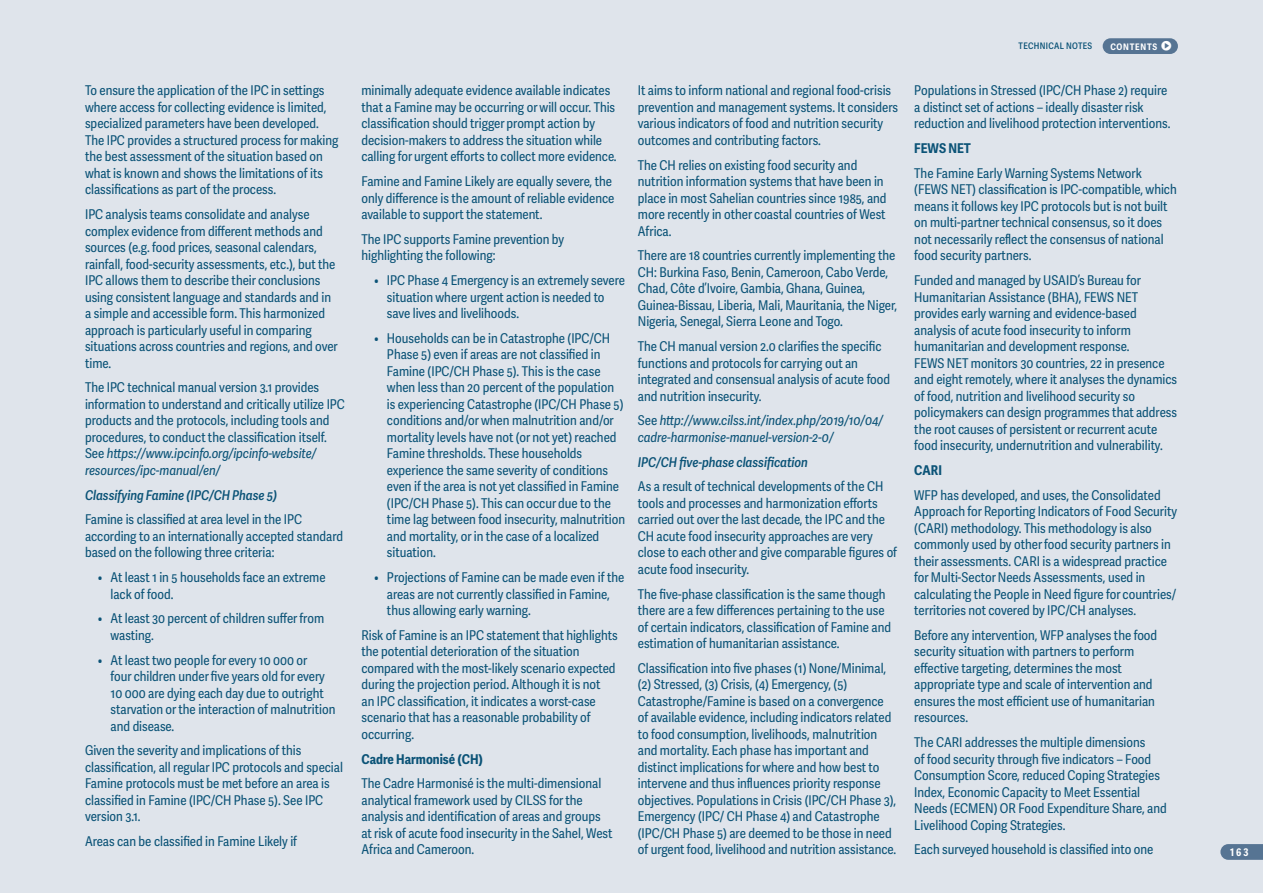
<style>
.page{position:relative;width:1263px;height:893px;background:#dfe4eb}
.page>*{position:absolute;margin:0;border:0;box-sizing:border-box;transform-origin:0 0}
._2024_9PT_BODYTEXT{font:13.5px/16.5px "Adelle Sans Cnd";color:#0b5377}
._2024_9PT_BODYTEXT-2{font:italic 13.5px/16.5px "Adelle Sans Cnd";color:#0b5377}
._2024_9PT_BODYTEXT-3{font:italic 600 13.5px "Adelle Sans Cnd";color:#0b5377}
._2024_9PT_BODYTEXT-4{font:700 13.5px "Adelle Sans Cnd";color:#0b5377}
.t1{font:700 10.5px "Adelle Sans Cnd";color:#fff}
.t2{font:600 9px "Adelle Sans Cnd";letter-spacing:.035em;color:#0b5377}
.t3{font:700 9px "Adelle Sans Cnd";letter-spacing:.085em;color:#fff}
.s1{font-style:italic}
.s2{font-style:normal}
.s3{font-family:"socialtype";font-weight:400;font-size:15px}
</style>
<div class="page">
<div style="left:1103px;top:38px;width:75px;height:16px;background:#567493;border-radius:8px"></div>
<svg style="left:1220px;top:844px;width:43px;height:16px"></svg>
<p class="_2024_9PT_BODYTEXT" style="left:85px;top:83px;width:255px">To ensure the application of the IPC in settings where access for collecting evidence is limited, specialized parameters have been developed.<br>The IPC provides a structured process for making the best assessment of the situation based on what is known and shows the limitations of its classifications as part of the process.</p>
<p class="_2024_9PT_BODYTEXT" style="left:85px;top:207px;width:254px">IPC analysis teams consolidate and analyse complex evidence from different methods and sources (e.g. food prices, seasonal calendars, rainfall, food-security assessments, etc.), but the IPC allows them to describe their conclusions using consistent language and standards and in a simple and accessible form. This harmonized approach is particularly useful in comparing situations across countries and regions, and over time.</p>
<p class="_2024_9PT_BODYTEXT" style="left:85px;top:380px;width:261px">The IPC technical manual version 3.1 provides information to understand and critically utilize IPC products and the protocols, including tools and procedures, to conduct the classification itself.<br>See <span class="s1">https://www.ipcinfo.org/ipcinfo-website/ resources/ipc-manual/en/</span></p>
<p class="_2024_9PT_BODYTEXT-3" style="left:85px;top:487px;width:194px">Classifying Famine (IPC/CH Phase 5)</p>
<p class="_2024_9PT_BODYTEXT" style="left:85px;top:512px;width:260px">Famine is classified at area level in the IPC according to an internationally accepted standard based on the following three criteria:</p>
<p class="_2024_9PT_BODYTEXT" style="left:111px;top:570px;width:216px;text-indent:-13px">• At least 1 in 5 households face an extreme lack of food.</p>
<p class="_2024_9PT_BODYTEXT" style="left:111px;top:611px;width:215px;text-indent:-13px">• At least 30 percent of children suffer from wasting.</p>
<p class="_2024_9PT_BODYTEXT" style="left:111px;top:652px;width:226px;text-indent:-13px">• At least two people for every 10 000 or<br>four children under five years old for every 10 000 are dying each day due to outright starvation or the interaction of malnutrition and disease.</p>
<p class="_2024_9PT_BODYTEXT" style="left:85px;top:743px;width:259px">Given the severity and implications of this classification, all regular IPC protocols and special Famine protocols must be met before an area is classified in Famine (IPC/CH Phase 5). See IPC version 3.1.</p>
<p class="_2024_9PT_BODYTEXT" style="left:85px;top:834px;width:214px">Areas can be classified in Famine Likely if</p>
<p class="_2024_9PT_BODYTEXT" style="left:361px;top:83px;width:257px">minimally adequate evidence available indicates that a Famine may be occurring or will occur. This classification should trigger prompt action by decision-makers to address the situation while calling for urgent efforts to collect more evidence.</p>
<p class="_2024_9PT_BODYTEXT" style="left:361px;top:174px;width:254px">Famine and Famine Likely are equally severe, the only difference is the amount of reliable evidence available to support the statement.</p>
<p class="_2024_9PT_BODYTEXT" style="left:361px;top:231px;width:204px">The IPC supports Famine prevention by highlighting the following:</p>
<p class="_2024_9PT_BODYTEXT" style="left:387px;top:273px;width:240px;text-indent:-13px">• IPC Phase 4 Emergency is an extremely severe situation where urgent action is needed to save lives and livelihoods.</p>
<p class="_2024_9PT_BODYTEXT" style="left:387px;top:330px;width:240px;text-indent:-13px">• Households can be in Catastrophe (IPC/CH Phase 5) even if areas are not classified in Famine (IPC/CH Phase 5). This is the case when less than 20 percent of the population is experiencing Catastrophe (IPC/CH Phase 5) conditions and/or when malnutrition and/or mortality levels have not (or not yet) reached Famine thresholds. These households experience the same severity of conditions even if the area is not yet classified in Famine (IPC/CH Phase 5). This can occur due to the time lag between food insecurity, malnutrition and mortality, or in the case of a localized situation.</p>
<p class="_2024_9PT_BODYTEXT" style="left:387px;top:570px;width:239px;text-indent:-13px">• Projections of Famine can be made even if the areas are not currently classified in Famine, thus allowing early warning.</p>
<p class="_2024_9PT_BODYTEXT" style="left:361px;top:627px;width:258px">Risk of Famine is an IPC statement that highlights the potential deterioration of the situation compared with the most-likely scenario expected during the projection period. Although it is not<br>an IPC classification, it indicates a worst-case scenario that has a reasonable probability of occurring.</p>
<p class="_2024_9PT_BODYTEXT-4" style="left:361px;top:751px;width:123px">Cadre Harmonisé (CH)</p>
<p class="_2024_9PT_BODYTEXT" style="left:361px;top:776px;width:253px">The Cadre Harmonisé is the multi-dimensional analytical framework used by CILSS for the analysis and identification of areas and groups at risk of acute food insecurity in the Sahel, West Africa and Cameroon.</p>
<p class="_2024_9PT_BODYTEXT" style="left:638px;top:83px;width:262px">It aims to inform national and regional food-crisis prevention and management systems. It considers various indicators of food and nutrition security outcomes and contributing factors.</p>
<p class="_2024_9PT_BODYTEXT" style="left:638px;top:157px;width:250px">The CH relies on existing food security and nutrition information systems that have been in place in most Sahelian countries since 1985, and more recently in other coastal countries of West Africa.</p>
<p class="_2024_9PT_BODYTEXT" style="left:638px;top:248px;width:261px">There are 18 countries currently implementing the CH: Burkina Faso, Benin, Cameroon, Cabo Verde, Chad, Côte d’Ivoire, Gambia, Ghana, Guinea, Guinea-Bissau, Liberia, Mali, Mauritania, the Niger, Nigeria, Senegal, Sierra Leone and Togo.</p>
<p class="_2024_9PT_BODYTEXT" style="left:638px;top:339px;width:254px">The CH manual version 2.0 clarifies the specific functions and protocols for carrying out an integrated and consensual analysis of acute food and nutrition insecurity.</p>
<p class="_2024_9PT_BODYTEXT-2" style="left:638px;top:413px;width:246px"><span class="s2">See</span> http://www.cilss.int/index.php/2019/10/04/ cadre-harmonise-manuel-version-2-0/</p>
<p class="_2024_9PT_BODYTEXT-3" style="left:638px;top:454px;width:172px">IPC/CH five-phase classification</p>
<p class="_2024_9PT_BODYTEXT" style="left:638px;top:479px;width:261px">As a result of technical developments of the CH tools and processes and harmonization efforts carried out over the last decade, the IPC and the CH acute food insecurity approaches are very close to each other and give comparable figures of acute food insecurity.</p>
<p class="_2024_9PT_BODYTEXT" style="left:638px;top:586px;width:255px">The five‑phase classification is the same though there are a few differences pertaining to the use of certain indicators, classification of Famine and estimation of humanitarian assistance.</p>
<p class="_2024_9PT_BODYTEXT" style="left:638px;top:660px;width:260px">Classification into five phases (1) None/Minimal, (2) Stressed, (3) Crisis, (4) Emergency, (5)<br>Catastrophe/Famine is based on a convergence of available evidence, including indicators related to food consumption, livelihoods, malnutrition and mortality. Each phase has important and distinct implications for where and how best to intervene and thus influences priority response objectives. Populations in Crisis (IPC/CH Phase 3), Emergency (IPC/ CH Phase 4) and Catastrophe (IPC/CH Phase 5) are deemed to be those in need of urgent food, livelihood and nutrition assistance.</p>
<p class="t2" style="left:1018px;top:41px;width:75px">TECHNICAL NOTES</p>
<p class="t3" style="left:1110px;top:41px;width:64px">CONTENTS <span class="s3">F</span></p>
<p class="_2024_9PT_BODYTEXT" style="left:914px;top:83px;width:258px">Populations in Stressed (IPC/CH Phase 2) require a distinct set of actions – ideally disaster risk reduction and livelihood protection interventions.</p>
<p class="_2024_9PT_BODYTEXT-4" style="left:914px;top:140px;width:58px">FEWS NET</p>
<p class="_2024_9PT_BODYTEXT" style="left:914px;top:165px;width:264px">The Famine Early Warning Systems Network (FEWS NET) classification is IPC-compatible, which means it follows key IPC protocols but is not built on multi-partner technical consensus, so it does not necessarily reflect the consensus of national food security partners.</p>
<p class="_2024_9PT_BODYTEXT" style="left:914px;top:273px;width:264px">Funded and managed by USAID’s Bureau for Humanitarian Assistance (BHA), FEWS NET provides early warning and evidence-based analysis of acute food insecurity to inform humanitarian and development response.<br>FEWS NET monitors 30 countries, 22 in presence and eight remotely, where it analyses the dynamics of food, nutrition and livelihood security so policymakers can design programmes that address the root causes of persistent or recurrent acute food insecurity, undernutrition and vulnerability.</p>
<p class="_2024_9PT_BODYTEXT-4" style="left:914px;top:462px;width:29px">CARI</p>
<p class="_2024_9PT_BODYTEXT" style="left:914px;top:487px;width:264px">WFP has developed, and uses, the Consolidated Approach for Reporting Indicators of Food Security (CARI) methodology. This methodology is also commonly used by other food security partners in their assessments. CARI is a widespread practice for Multi-Sector Needs Assessments, used in calculating the People in Need figure for countries/ territories not covered by IPC/CH analyses.</p>
<p class="_2024_9PT_BODYTEXT" style="left:914px;top:627px;width:244px">Before any intervention, WFP analyses the food security situation with partners to perform effective targeting, determines the most appropriate type and scale of intervention and ensures the most efficient use of humanitarian resources.</p>
<p class="_2024_9PT_BODYTEXT" style="left:914px;top:735px;width:254px">The CARI addresses the multiple dimensions<br>of food security through five indicators – Food Consumption Score, reduced Coping Strategies Index, Economic Capacity to Meet Essential Needs (ECMEN) OR Food Expenditure Share, and Livelihood Coping Strategies.</p>
<p class="_2024_9PT_BODYTEXT" style="left:914px;top:842px;width:241px">Each surveyed household is classified into one</p>
<p class="t1" style="left:1230px;top:846px;width:20px">163</p>
</div>
